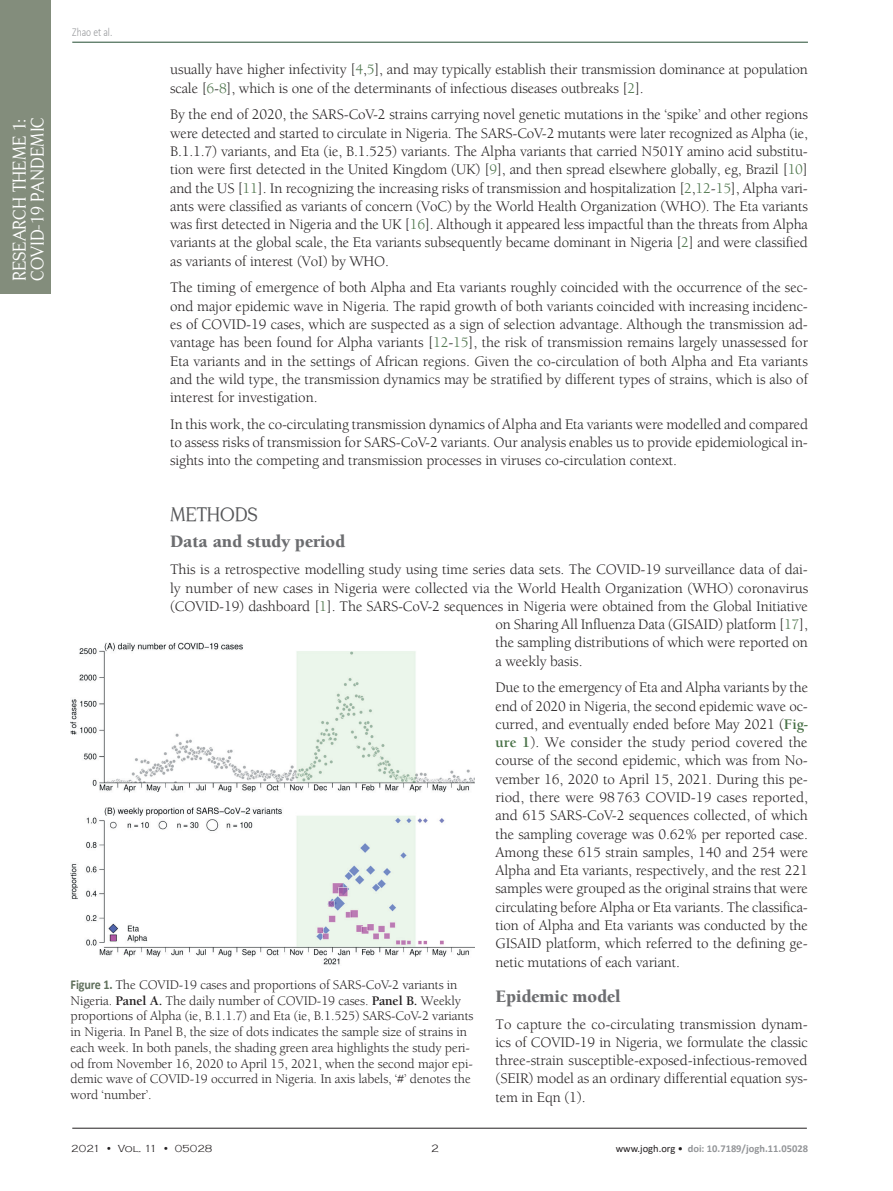
<style>
.page{position:relative;width:893px;height:1191px;background:#fff}
.page>*{position:absolute;margin:0;border:0;box-sizing:border-box;transform-origin:0 0}
.Podnaslovi_PAPERS{font:19.5px "Centabel";letter-spacing:-.01em;color:#57585a}
.t1{font:18px/14.2px "Centabel";color:#fff}
.Podnaslovi_PAPERS_2{font:900 18px "Berkeley Std";letter-spacing:-.01em;color:#6c6d70}
.Tekst_Osnovni{font:15px/18.3px "Berkeley Std";letter-spacing:-.01em;color:#231f20;text-align:justify}
.potpisi_slike{font:13.5px/15.8px "Berkeley Std";letter-spacing:-.01em;color:#231f20}
.t2{font:300 12px "Calibri";color:#939598;scale:.8 1}
.t3{font:300 10.95px "Copperplate Gothic";color:#231f20}
.t4{font:700 10.5px "Calibri";color:#939598}
.t5{font:300 10.5px "Copperplate Gothic";color:#231f20}
.s1{color:#477045}
.s2{font-weight:700;color:#477045}
.s3{font-family:"Calibri";font-weight:700;color:#5f6f5b}
.s4{font-weight:700}
.s5{font-weight:400;color:#231f20}
</style>
<div class="page">
<hr style="left:72px;top:1128px;width:735px;height:1px;background:#231f20">
<hr style="left:72px;top:42px;width:736px;height:1px;background:#244d32">
<div style="left:0;top:0;width:51px;height:293px;background:#838d7c"></div>
<img style="left:71px;top:643px;width:403px;height:322px">
<p class="t1" style="left:16px;top:281px;width:166px;rotate:-90deg">VIEWPOINTS<br>COVID-19 PANDEMIC</p>
<p class="t1" style="left:12px;top:281px;width:164px;rotate:-90deg">RESEARCH THEME 1:</p>
<p class="t2" style="left:72px;top:25px;width:52px">Zhao et al.</p>
<p class="Tekst_Osnovni" style="left:170px;top:61px;width:639px">usually have higher infectivity [<span class="s1">4</span>,<span class="s1">5</span>], and may typically establish their transmission dominance at population scale [<span class="s1">6</span>-<span class="s1">8</span>], which is one of the determinants of infectious diseases outbreaks [<span class="s1">2</span>].</p>
<p class="Tekst_Osnovni" style="left:170px;top:106px;width:639px">By the end of 2020, the SARS-CoV-2 strains carrying novel genetic mutations in the ‘spike’ and other regions were detected and started to circulate in Nigeria. The SARS-CoV-2 mutants were later recognized as Alpha (ie, B.1.1.7) variants, and Eta (ie, B.1.525) variants. The Alpha variants that carried N501Y amino acid substitu&shy;tion were first detected in the United Kingdom (UK) [<span class="s1">9</span>], and then spread elsewhere globally, eg, Brazil [<span class="s1">10</span>] and the US [<span class="s1">11</span>]. In recognizing the increasing risks of transmission and hospitalization [<span class="s1">2</span>,<span class="s1">12</span>-<span class="s1">15</span>], Alpha vari&shy;ants were classified as variants of concern (VoC) by the World Health Organization (WHO). The Eta variants was first detected in Nigeria and the UK [<span class="s1">16</span>]. Although it appeared less impactful than the threats from Alpha variants at the global scale, the Eta variants subsequently became dominant in Nigeria [<span class="s1">2</span>] and were classified as variants of interest (VoI) by WHO.</p>
<p class="Tekst_Osnovni" style="left:170px;top:279px;width:639px">The timing of emergence of both Alpha and Eta variants roughly coincided with the occurrence of the sec&shy;ond major epidemic wave in Nigeria. The rapid growth of both variants coincided with increasing incidenc&shy;es of COVID-19 cases, which are suspected as a sign of selection advantage. Although the transmission ad&shy;vantage has been found for Alpha variants [<span class="s1">12</span>-<span class="s1">15</span>], the risk of transmission remains largely unassessed for Eta variants and in the settings of African regions. Given the co-circulation of both Alpha and Eta variants and the wild type, the transmission dynamics may be stratified by different types of strains, which is also of interest for investigation.</p>
<p class="Tekst_Osnovni" style="left:170px;top:415px;width:640px">In this work, the co-circulating transmission dynamics of Alpha and Eta variants were modelled and compared to assess risks of transmission for SARS-CoV-2 variants. Our analysis enables us to provide epidemiological in&shy;sights into the competing and transmission processes in viruses co-circulation context.</p>
<p class="Podnaslovi_PAPERS" style="left:170px;top:502px;width:89px">METHODS</p>
<p class="Podnaslovi_PAPERS_2" style="left:170px;top:532px;width:177px">Data and study period</p>
<p class="Tekst_Osnovni" style="left:170px;top:560px;width:639px">This is a retrospective modelling study using time series data sets. The COVID-19 surveillance data of dai-</p>
<p class="Tekst_Osnovni" style="left:170px;top:579px;width:640px">ly number of new cases in Nigeria were collected via the World Health Organization (WHO) coronavirus</p>
<p class="Tekst_Osnovni" style="left:170px;top:597px;width:639px">(COVID-19) dashboard [<span class="s1">1</span>]. The SARS-CoV-2 sequences in Nigeria were obtained from the Global Initiative</p>
<p class="Tekst_Osnovni" style="left:495px;top:615px;width:314px">on Sharing All Influenza Data (GISAID) platform [<span class="s1">17</span>],</p>
<p class="Tekst_Osnovni" style="left:495px;top:633px;width:314px">the sampling distributions of which were reported on</p>
<p class="Tekst_Osnovni" style="left:495px;top:652px;width:89px">a weekly basis.</p>
<p class="Tekst_Osnovni" style="left:495px;top:679px;width:314px">Due to the emergency of Eta and Alpha variants by the end of 2020 in Nigeria, the second epidemic wave oc&shy;curred, and eventually ended before May 2021 (<span class="s2">Fig&shy;ure 1</span>). We consider the study period covered the course of the second epidemic, which was from No&shy;vember 16, 2020 to April 15, 2021. During this pe&shy;riod, there were 98763 COVID-19 cases reported, and 615 SARS-CoV-2 sequences collected, of which the sampling coverage was 0.62% per reported case.<br>Among these 615 strain samples, 140 and 254 were Alpha and Eta variants, respectively, and the rest 221 samples were grouped as the original strains that were circulating before Alpha or Eta variants. The classifica&shy;tion of Alpha and Eta variants was conducted by the GISAID platform, which referred to the defining ge&shy;netic mutations of each variant.</p>
<p class="Podnaslovi_PAPERS_2" style="left:495px;top:986px;width:127px">Epidemic model</p>
<p class="Tekst_Osnovni" style="left:495px;top:1015px;width:314px">To capture the co-circulating transmission dynam&shy;ics of COVID-19 in Nigeria, we formulate the classic three-strain susceptible-exposed-infectious-removed (SEIR) model as an ordinary differential equation sys&shy;tem in Eqn (1).</p>
<p class="potpisi_slike" style="left:71px;top:977px;width:404px"><span class="s3">Figure 1.</span> The COVID-19 cases and proportions of SARS-CoV-2 variants in Nigeria. <span class="s4">Panel A.</span> The daily number of COVID-19 cases. <span class="s4">Panel B.</span> Weekly proportions of Alpha (ie, B.1.1.7) and Eta (ie, B.1.525) SARS-CoV-2 variants in Nigeria. In Panel B, the size of dots indicates the sample size of strains in each week. In both panels, the shading green area highlights the study peri&shy;od from November 16, 2020 to April 15, 2021, when the second major epi&shy;demic wave of COVID-19 occurred in Nigeria. In axis labels, ‘#’ denotes the word ‘number’.</p>
<p class="t5" style="left:71px;top:1142px;width:143px">2021 • Vol. 11 • 05028</p>
<p class="t3" style="left:431px;top:1142px;width:9px">2</p>
<p class="t4" style="left:616px;top:1141px;width:194px"><span class="s5">www.jogh.org •</span> doi: 10.7189/jogh.11.05028</p>
</div>
